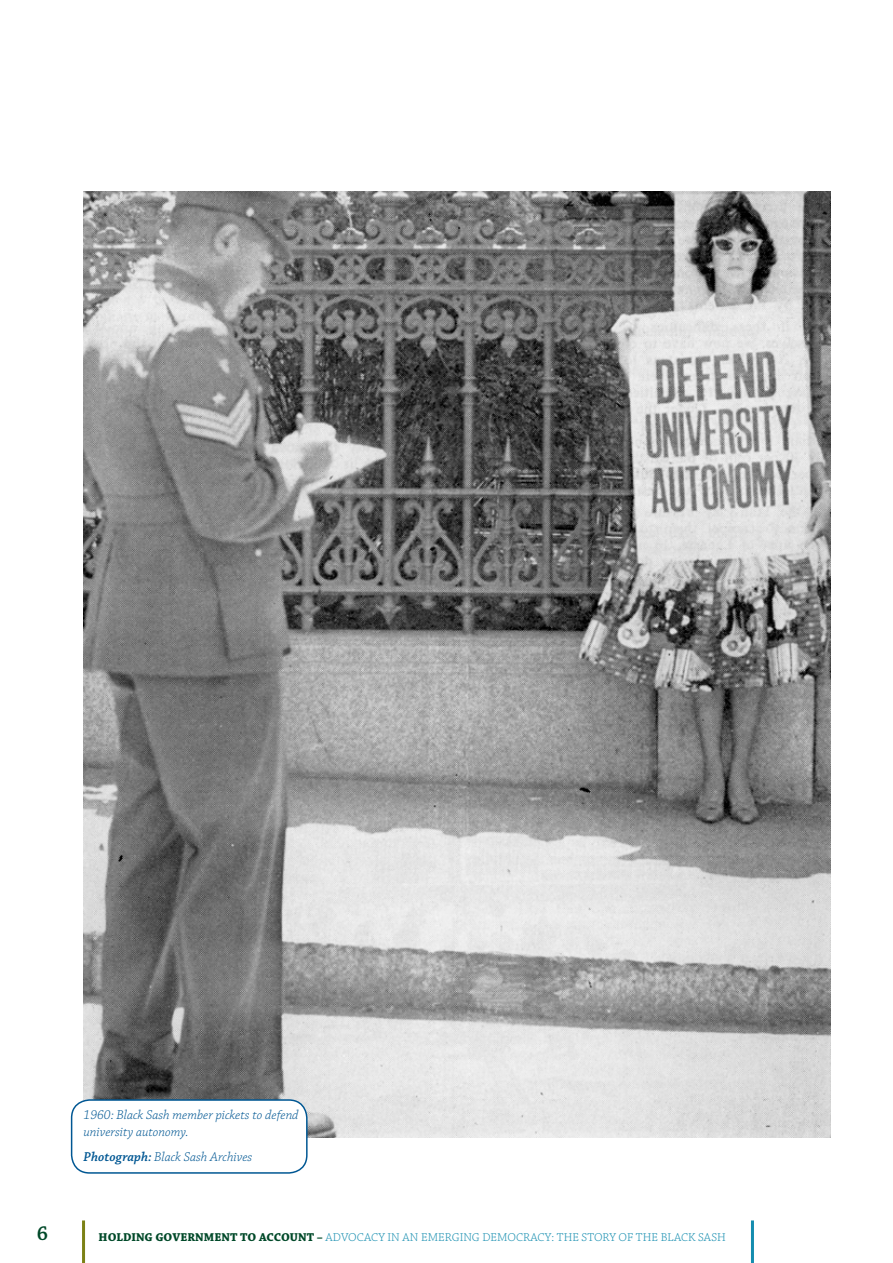
<style>
.page{position:relative;width:893px;height:1263px;background:#fff}
.page>*{position:absolute;margin:0;border:0;box-sizing:border-box;transform-origin:0 0}
.t1{font:600 21px "Chaparral Pro";color:#004929}
.t2{font:italic 300 13.5px/16.5px "Chaparral Pro";color:#005793}
.t3{font:300 12px "Chaparral Pro";color:#158daf}
.s1{font-weight:600}
.s2{font-weight:700;color:#004929}
</style>
<div class="page">
<hr style="left:82px;top:1220px;width:3px;height:43px;background:#7c8116">
<hr style="left:751px;top:1220px;width:3px;height:43px;background:#158daf">
<img style="left:83px;top:191px;width:747px;height:946px">
<div style="left:72px;top:1100px;width:235px;height:73px;background:#fff;border-radius:18px"></div>
<div style="left:71px;top:1099px;width:237px;height:75px;border:2px solid #005793;border-radius:18px"></div>
<p class="t2" style="left:84px;top:1107px;width:216px">1960: Black Sash member pickets to defend university autonomy.</p>
<p class="t2" style="left:84px;top:1149px;width:170px"><span class="s1">Photograph:</span> Black Sash Archives</p>
<h1 class="t1" style="left:37px;top:1222px;width:13px">6</h1>
<p class="t3" style="left:99px;top:1230px;width:629px"><span class="s2">HOLDING GOVERNMENT TO ACCOUNT –</span> ADVOCACY IN AN EMERGING DEMOCRACY: THE STORY OF THE BLACK SASH</p>
</div>
